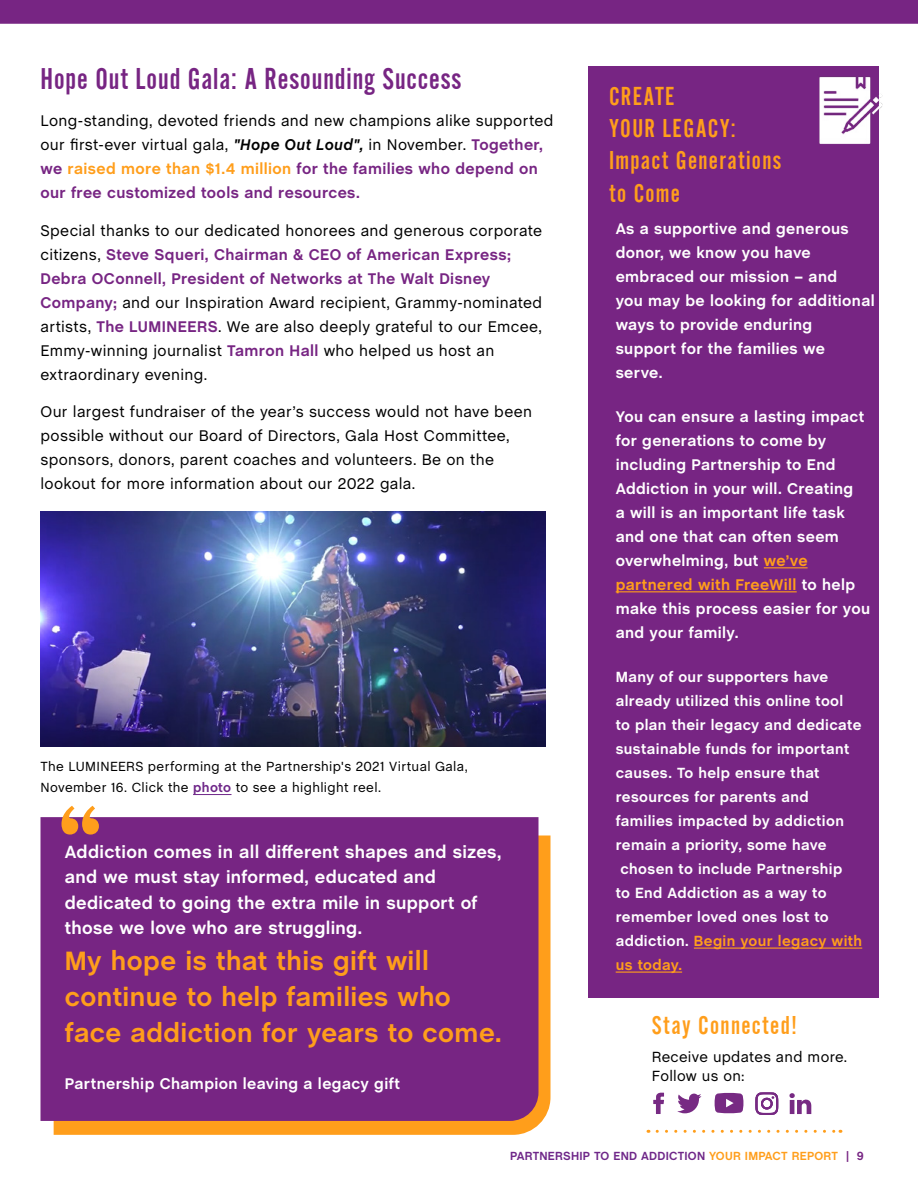
<style>
.page{position:relative;width:918px;height:1188px;background:#fff}
.page>*{position:absolute;margin:0;border:0;box-sizing:border-box;transform-origin:0 0}
.t1{font:31.5px "Alternate Got No 2 D";letter-spacing:.03em;color:#772583}
.t2{font:700 27px/36px "Chalet";letter-spacing:.015em;color:#ff9e1b}
.t3{font:27px/32.4px "Alternate Got No 2 D";letter-spacing:.05em;color:#ff9e1b}
.t4{font:700 18px/25.5px "Chalet";letter-spacing:.02em;color:#fff}
.t5{font:15.75px/24px "Chalet";letter-spacing:.02em;color:#000}
.t6{font:700 15.75px/24px "Chalet";letter-spacing:.025em;color:#fff}
.t7{font:700 15px "Chalet";letter-spacing:.025em;color:#fff}
.t8{font:700 15px "Chalet";letter-spacing:.025em;color:#ff9e1b}
.t9{font:15px/19.8px "Chalet";letter-spacing:.02em;color:#000}
.t10{font:13.5px/21px "Chalet";letter-spacing:.025em;color:#000}
.t11{font:700 12px "Chalet";letter-spacing:.02em;color:#6f2789}
.s1{font-weight:700;font-style:italic}
.s2{font-weight:700;color:#772583}
.s3{font-weight:700;color:#ff9e1b}
.s4{font-weight:700;color:#6f2789}
.s5{color:#ff9e1b}
.s6{color:#fff}
.s7{color:#772583}
</style>
<div class="page">
<div style="left:0;top:0;width:918px;height:24px;background:#772583"></div>
<div style="left:589px;top:66px;width:290px;height:932px;background:#772583"></div>
<img style="left:819px;top:76px;width:64px;height:68px">
<svg style="left:657px;top:1130px;width:184px;height:3px"></svg>
<svg style="left:755px;top:1093px;width:23px;height:22px"></svg>
<svg style="left:653px;top:1093px;width:11px;height:21px"></svg>
<svg style="left:715px;top:1093px;width:28px;height:20px"></svg>
<svg style="left:677px;top:1094px;width:24px;height:19px"></svg>
<svg style="left:789px;top:1093px;width:22px;height:21px"></svg>
<img style="left:40px;top:512px;width:506px;height:235px">
<hr style="left:193px;top:794px;width:39px;height:1px;background:#6f2789">
<svg style="left:54px;top:836px;width:496px;height:299px;background:#fb9e25"></svg>
<div style="left:40px;top:817px;width:498px;height:304px;background:#772583"></div>
<svg style="left:61px;top:806px;width:38px;height:29px"></svg>
<hr style="left:764px;top:567px;width:44px;height:1px;background:#ff9e1b">
<hr style="left:616px;top:591px;width:181px;height:1px;background:#ff9e1b">
<hr style="left:694px;top:948px;width:168px;height:1px;background:#ff9e1b">
<hr style="left:616px;top:972px;width:66px;height:1px;background:#ff9e1b">
<h1 class="t1" style="left:40px;top:62px;width:422px">Hope Out Loud Gala: A Resounding Success</h1>
<p class="t5" style="left:40px;top:109px;width:514px">Long-standing, devoted friends and new champions alike supported our first-ever virtual gala, <span class="s1">"Hope Out Loud",</span> in November. <span class="s2">Together, we</span> <span class="s3">raised more than $1.4 million</span> <span class="s2">for the families who depend on our free customized tools and resources.</span></p>
<p class="t5" style="left:40px;top:218px;width:503px">Special thanks to our dedicated honorees and generous corporate citizens, <span class="s2">Steve Squeri, Chairman &amp; CEO of American Express; Debra OConnell, President of Networks at The Walt Disney Company;</span> and our Inspiration Award recipient, Grammy-nominated artists, <span class="s2">The LUMINEERS</span>. We are also deeply grateful to our Emcee, Emmy-winning journalist <span class="s2">Tamron Hall</span> who helped us host an extraordinary evening.</p>
<p class="t5" style="left:41px;top:400px;width:493px">Our largest fundraiser of the year’s success would not have been possible without our Board of Directors, Gala Host Committee, sponsors, donors, parent coaches and volunteers. Be on the lookout for more information about our 2022 gala.</p>
<p class="t10" style="left:40px;top:756px;width:429px">The LUMINEERS performing at the Partnership's 2021 Virtual Gala,<br>November 16. Click the <span class="s4">photo</span> to see a highlight reel.</p>
<p class="t4" style="left:65px;top:840px;width:438px">Addiction comes in all different shapes and sizes, and we must stay informed, educated and dedicated to going the extra mile in support of those we love who are struggling.</p>
<h2 class="t2" style="left:65px;top:945px;width:438px">My hope is that this gift will continue to help families who face addiction for years to come.</h2>
<p class="t6" style="left:65px;top:1072px;width:337px">Partnership Champion leaving a legacy gift</p>
<h2 class="t3" style="left:609px;top:79px;width:174px">CREATE<br>YOUR LEGACY:<br>Impact Generations to Come</h2>
<p class="t6" style="left:616px;top:217px;width:261px">As a supportive and generous donor, we know you have embraced our mission – and<br>you may be looking for additional ways to provide enduring support for the families we serve.</p>
<p class="t6" style="left:616px;top:406px;width:256px">You can ensure a lasting impact for generations to come by including Partnership to End<br>Addiction in your will. Creating<br>a will is an important life task and one that can often seem overwhelming, but <span class="s5">we’ve partnered with FreeWill</span> to help make this process easier for you and your family.</p>
<p class="t7" style="left:616px;top:668px;width:214px">Many of our supporters have</p>
<p class="t7" style="left:616px;top:692px;width:229px">already utilized this online tool</p>
<p class="t7" style="left:616px;top:716px;width:247px">to plan their legacy and dedicate</p>
<p class="t7" style="left:616px;top:740px;width:235px">sustainable funds for important</p>
<p class="t7" style="left:616px;top:764px;width:205px">causes. To help ensure that</p>
<p class="t7" style="left:616px;top:788px;width:195px">resources for parents and</p>
<p class="t7" style="left:616px;top:812px;width:230px">families impacted by addiction</p>
<p class="t7" style="left:616px;top:836px;width:212px">remain a priority, some have</p>
<p class="t7" style="left:620px;top:860px;width:223px">chosen to include Partnership</p>
<p class="t7" style="left:616px;top:884px;width:212px">to End Addiction as a way to</p>
<p class="t7" style="left:616px;top:908px;width:215px">remember loved ones lost to</p>
<p class="t8" style="left:616px;top:932px;width:248px"><span class="s6">addiction.</span> Begin your legacy with</p>
<p class="t8" style="left:616px;top:956px;width:68px">us today.</p>
<h2 class="t3" style="left:652px;top:1009px;width:147px">Stay Connected!</h2>
<p class="t9" style="left:652px;top:1047px;width:197px">Receive updates and more.<br>Follow us on:</p>
<p class="t11" style="left:510px;top:1149px;width:355px">PARTNERSHIP TO END ADDICTION <span class="s5">YOUR IMPACT REPORT</span> <span class="s7">| 9</span></p>
</div>
